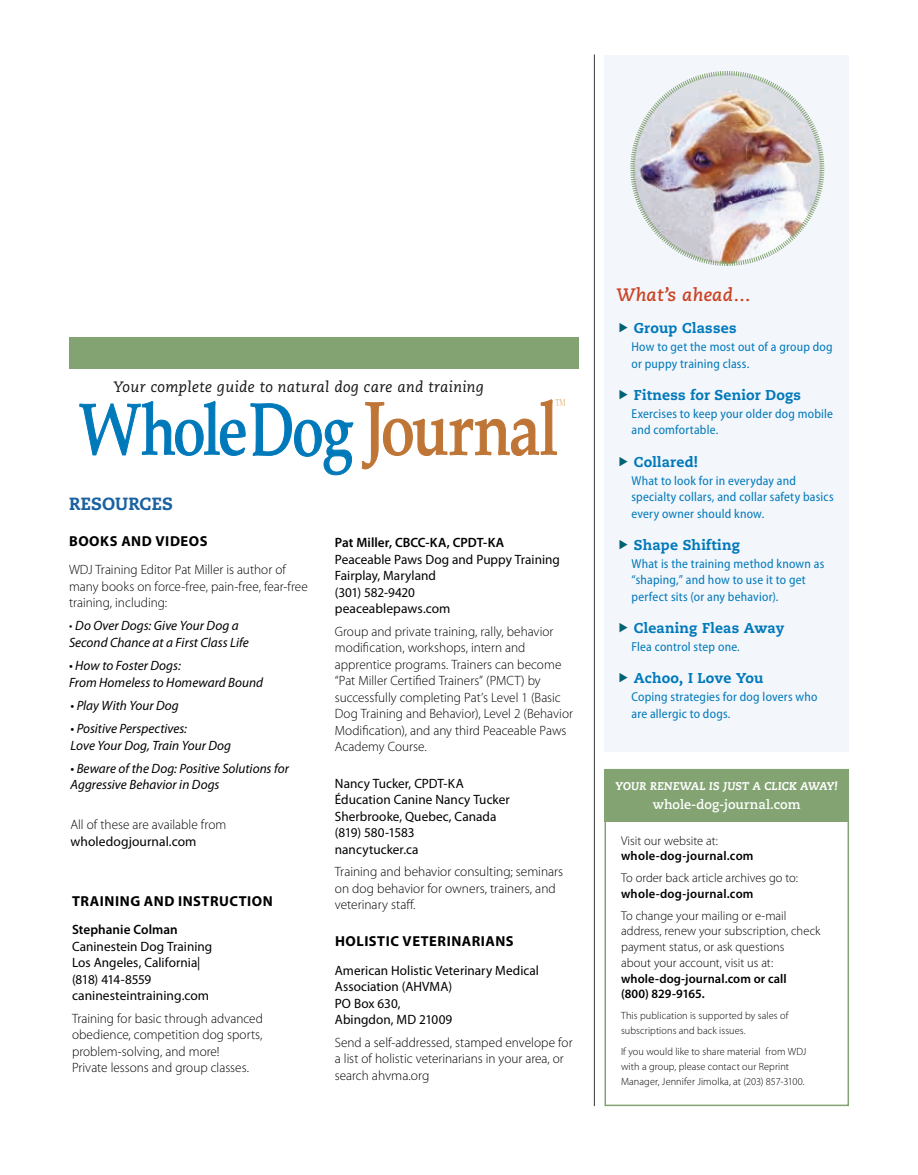
<style>
.page{position:relative;width:918px;height:1175px;background:#fff}
.page>*{position:absolute;margin:0;border:0;box-sizing:border-box;transform-origin:0 0}
.t1{font:italic 700 18px "Caecilia LT Std";letter-spacing:.01em;color:#ca4424}
.t2{font:800 17.7px "Caecilia LT Std";letter-spacing:.015em;color:#1b619f}
.t3{font:italic 15px "Caecilia LT Std";letter-spacing:.025em;color:#121212}
.t4{font:700 14.4px "Myriad Pro";letter-spacing:.04em;color:#000}
.t5{font:800 14.25px "Caecilia LT Std";letter-spacing:.015em;color:#0079ba}
.t6{font:300 13.5px/16.5px "Myriad Pro";color:#000}
.t7{font:13.5px/16.5px "Myriad Pro";letter-spacing:.005em;color:#000}
.t8{font:italic 13.5px/16.5px "Myriad Pro";color:#000}
.t9{font:600 13.5px "Myriad Pro";letter-spacing:.005em;color:#000}
.t10{font:semi-condensed 12.9px/16.5px "Myriad Pro";letter-spacing:.015em;color:#0079ba}
.t11{font:700 12.9px "Caecilia LT Std";color:#fff}
.t12{font:300 12.75px/15.8px "Myriad Pro";color:#000}
.t13{font:600 12.75px/15.8px "Myriad Pro";letter-spacing:.015em;color:#000}
.t14{font:italic 800 11.25px "Caecilia LT Std";letter-spacing:.015em;color:#fff}
.t15{font:300 10.5px/15px "Myriad Pro";letter-spacing:.01em;color:#000}
.s1{font-weight:300;font-style:normal}
</style>
<div class="page">
<div style="left:69px;top:337px;width:510px;height:32px;background:#83a372"></div>
<svg style="left:79px;top:401px;width:275px;height:74px"></svg>
<svg style="left:361px;top:399px;width:204px;height:71px"></svg>
<hr style="left:594px;top:54px;width:1px;height:1052px;background:#373737">
<div style="left:605px;top:769px;width:244px;height:337px;border:2px solid #83a372"></div>
<div style="left:604px;top:769px;width:245px;height:52px;background:#83a372"></div>
<div style="left:604px;top:56px;width:245px;height:696px;background:#f3f6fb"></div>
<img style="left:630px;top:71px;width:195px;height:195px">
<p class="t3" style="left:114px;top:379px;width:372px">Your complete guide to natural dog care and training</p>
<h2 class="t2" style="left:69px;top:493px;width:106px">RESOURCES</h2>
<p class="t4" style="left:69px;top:531px;width:140px">BOOKS AND VIDEOS</p>
<p class="t6" style="left:69px;top:561px;width:240px">WDJ Training Editor Pat Miller is author of many books on force-free, pain-free, fear-free training, including:</p>
<p class="t8" style="left:69px;top:617px;width:181px"><span class="s1">•</span> Do Over Dogs: Give Your Dog a<br>Second Chance at a First Class Life</p>
<p class="t8" style="left:69px;top:657px;width:196px">• How to Foster Dogs:<br>From Homeless to Homeward Bound</p>
<p class="t8" style="left:70px;top:697px;width:110px">• Play With Your Dog</p>
<p class="t8" style="left:70px;top:720px;width:162px">• Positive Perspectives:<br>Love Your Dog, Train Your Dog</p>
<p class="t8" style="left:70px;top:760px;width:220px">• Beware of the Dog: Positive Solutions for<br>Aggressive Behavior in Dogs</p>
<p class="t6" style="left:70px;top:816px;width:157px">All of these are available from</p>
<p class="t7" style="left:70px;top:832px;width:127px">wholedogjournal.com</p>
<p class="t4" style="left:72px;top:891px;width:202px">TRAINING AND INSTRUCTION</p>
<p class="t9" style="left:72px;top:921px;width:107px">Stephanie Colman</p>
<p class="t7" style="left:72px;top:937px;width:142px">Caninestein Dog Training<br>Los Angeles, California| (818) 414-8559 caninesteintraining.com</p>
<p class="t6" style="left:72px;top:1009px;width:193px">Training for basic through advanced obedience, competition dog sports, problem-solving, and more!<br>Private lessons and group classes.</p>
<p class="t9" style="left:335px;top:534px;width:171px">Pat Miller, CBCC-KA, CPDT-KA</p>
<p class="t7" style="left:335px;top:550px;width:227px">Peaceable Paws Dog and Puppy Training<br>Fairplay, Maryland<br>(301) 582-9420<br>peaceablepaws.com</p>
<p class="t6" style="left:335px;top:622px;width:240px">Group and private training, rally, behavior modification, workshops, intern and apprentice programs. Trainers can become “Pat Miller Certified Trainers” (PMCT) by successfully completing Pat’s Level 1 (Basic Dog Training and Behavior), Level 2 (Behavior Modification), and any third Peaceable Paws Academy Course.</p>
<p class="t7" style="left:335px;top:775px;width:176px">Nancy Tucker, CPDT-KA<br>Éducation Canine Nancy Tucker<br>Sherbrooke, Quebec, Canada (819) 580-1583<br>nancytucker.ca</p>
<p class="t6" style="left:335px;top:863px;width:230px">Training and behavior consulting; seminars on dog behavior for owners, trainers, and veterinary staff.</p>
<p class="t4" style="left:335px;top:932px;width:180px">HOLISTIC VETERINARIANS</p>
<p class="t7" style="left:335px;top:961px;width:206px">American Holistic Veterinary Medical<br>Association (AHVMA)<br>PO Box 630,<br>Abingdon, MD 21009</p>
<p class="t6" style="left:335px;top:1033px;width:239px">Send a self-addressed, stamped envelope for a list of holistic veterinarians in your area, or search ahvma.org</p>
<h1 class="t1" style="left:616px;top:284px;width:136px">What’s ahead...</h1>
<p class="t5" style="left:634px;top:319px;width:104px">Group Classes</p>
<p class="t10" style="left:632px;top:339px;width:203px">How to get the most out of a group dog or puppy training class.</p>
<p class="t5" style="left:634px;top:386px;width:169px">Fitness for Senior Dogs</p>
<p class="t10" style="left:632px;top:405px;width:203px">Exercises to keep your older dog mobile and comfortable.</p>
<p class="t5" style="left:634px;top:453px;width:66px">Collared!</p>
<p class="t10" style="left:632px;top:472px;width:204px">What to look for in everyday and specialty collars, and collar safety basics every owner should know.</p>
<p class="t5" style="left:634px;top:536px;width:108px">Shape Shifting</p>
<p class="t10" style="left:632px;top:555px;width:194px">What is the training method known as “shaping,” and how to use it to get perfect sits (or any behavior).</p>
<p class="t5" style="left:634px;top:619px;width:152px">Cleaning Fleas Away</p>
<p class="t10" style="left:632px;top:639px;width:110px">Flea control step one.</p>
<p class="t5" style="left:634px;top:669px;width:131px">Achoo, I Love You</p>
<p class="t10" style="left:632px;top:689px;width:188px">Coping strategies for dog lovers who are allergic to dogs.</p>
<p class="t14" style="left:616px;top:779px;width:224px">YOUR RENEWAL IS JUST A CLICK AWAY!</p>
<p class="t11" style="left:653px;top:797px;width:149px">whole-dog-journal.com</p>
<p class="t12" style="left:621px;top:832px;width:98px">Visit our website at:</p>
<p class="t13" style="left:621px;top:847px;width:134px">whole-dog-journal.com</p>
<p class="t12" style="left:621px;top:869px;width:178px">To order back article archives go to:</p>
<p class="t13" style="left:621px;top:885px;width:134px">whole-dog-journal.com</p>
<p class="t12" style="left:621px;top:907px;width:201px">To change your mailing or e-mail address, renew your subscription, check payment status, or ask questions<br>about your account, visit us at:</p>
<p class="t13" style="left:621px;top:970px;width:167px">whole-dog-journal.com or call (800) 829-9165.</p>
<p class="t15" style="left:621px;top:1008px;width:169px">This publication is supported by sales of subscriptions and back issues.</p>
<p class="t15" style="left:621px;top:1044px;width:187px">If you would like to share material from WDJ with a group, please contact our Reprint<br>Manager, Jennifer Jimolka, at (203) 857-3100.</p>
</div>
